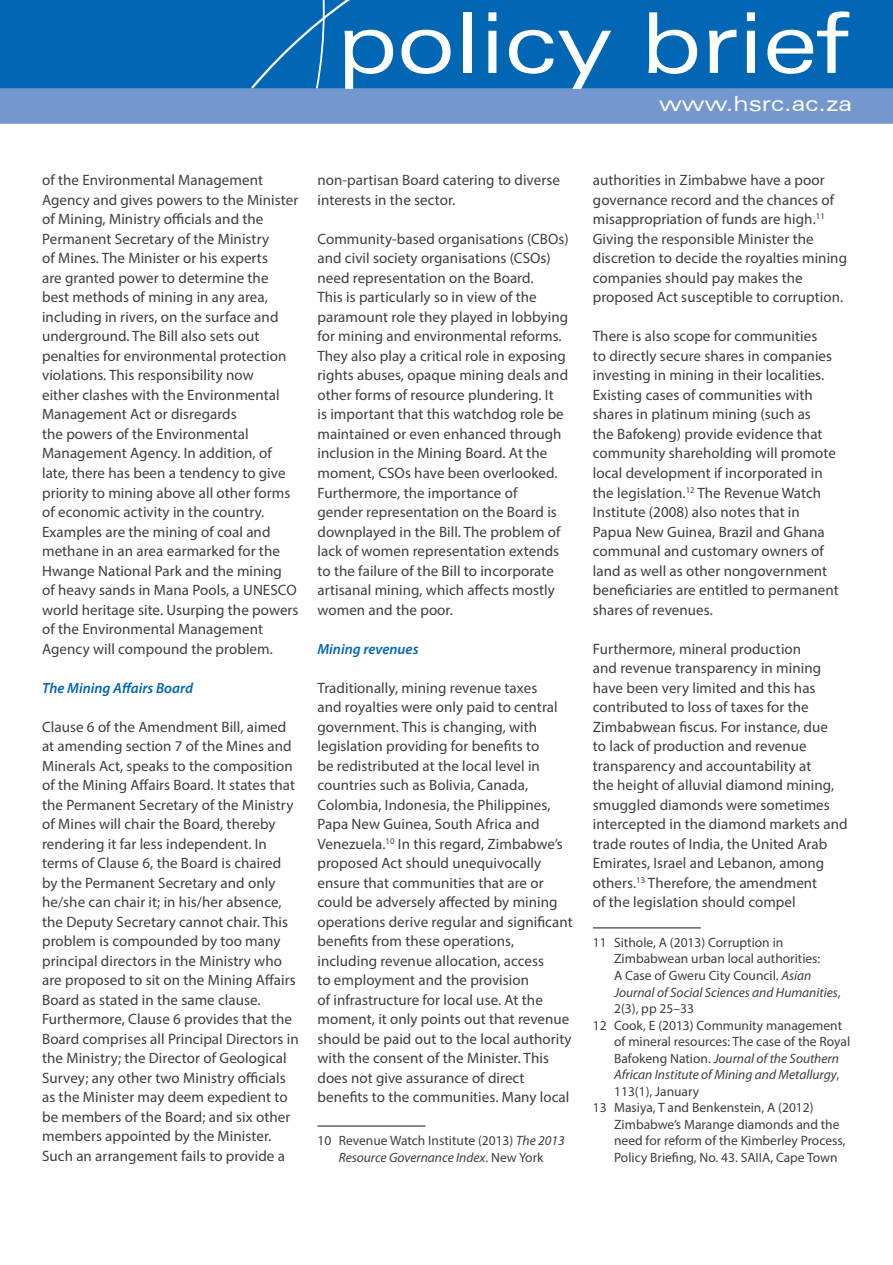
<style>
.page{position:relative;width:893px;height:1265px;background:#fff}
.page>*{position:absolute;margin:0;border:0;box-sizing:border-box;transform-origin:0 0}
.t1{font:expanded 84px "Zurich BT";color:#fff}
.t2{font:expanded 21px "Zurich BT";color:#fff}
.t3{font:15px/19.5px "Myriad Pro";letter-spacing:.005em;color:#3e3e3f}
.t4{font:italic 600 14.7px "Myriad Pro";color:#0166b3}
.t5{font:13.5px/16.5px "Myriad Pro";color:#3e3e3f;text-align:center}
.t6{font:italic 13.5px "Myriad Pro";letter-spacing:-.005em;color:#3e3e3f}
.s1{font-style:italic}
.s2{font-style:normal}
</style>
<div class="page">
<hr style="left:317px;top:1125px;width:108px;height:1px;background:#231f20">
<hr style="left:593px;top:927px;width:108px;height:1px;background:#231f20">
<svg style="left:0;top:0;width:893px;height:124px;background:#2375bb"></svg>
<h1 class="t1" style="left:337px;top:-6px;width:513px">policy brief</h1>
<h2 class="t2" style="left:659px;top:92px;width:195px">www.hsrc.ac.za</h2>
<p class="t3" style="left:42px;top:170px;width:258px">of the Environmental Management Agency and gives powers to the Minister of Mining, Ministry officials and the Permanent Secretary of the Ministry<br>of Mines. The Minister or his experts<br>are granted power to determine the best methods of mining in any area, including in rivers, on the surface and underground. The Bill also sets out penalties for environmental protection violations. This responsibility now<br>either clashes with the Environmental Management Act or disregards<br>the powers of the Environmental Management Agency. In addition, of late, there has been a tendency to give priority to mining above all other forms of economic activity in the country.<br>Examples are the mining of coal and methane in an area earmarked for the Hwange National Park and the mining<br>of heavy sands in Mana Pools, a UNESCO world heritage site. Usurping the powers of the Environmental Management Agency will compound the problem.</p>
<p class="t4" style="left:42px;top:678px;width:153px">The Mining Affairs Board</p>
<p class="t3" style="left:42px;top:716px;width:258px">Clause 6 of the Amendment Bill, aimed at amending section 7 of the Mines and Minerals Act, speaks to the composition of the Mining Affairs Board. It states that the Permanent Secretary of the Ministry of Mines will chair the Board, thereby rendering it far less independent. In terms of Clause 6, the Board is chaired by the Permanent Secretary and only he/she can chair it; in his/her absence, the Deputy Secretary cannot chair. This problem is compounded by too many principal directors in the Ministry who are proposed to sit on the Mining Affairs Board as stated in the same clause.<br>Furthermore, Clause 6 provides that the Board comprises all Principal Directors in the Ministry; the Director of Geological Survey; any other two Ministry officials as the Minister may deem expedient to be members of the Board; and six other members appointed by the Minister.<br>Such an arrangement fails to provide a</p>
<p class="t3" style="left:317px;top:170px;width:244px">non-partisan Board catering to diverse interests in the sector.</p>
<p class="t3" style="left:317px;top:229px;width:253px">Community-based organisations (CBOs) and civil society organisations (CSOs) need representation on the Board.<br>This is particularly so in view of the paramount role they played in lobbying for mining and environmental reforms.<br>They also play a critical role in exposing rights abuses, opaque mining deals and other forms of resource plundering. It<br>is important that this watchdog role be maintained or even enhanced through inclusion in the Mining Board. At the moment, CSOs have been overlooked.<br>Furthermore, the importance of<br>gender representation on the Board is downplayed in the Bill. The problem of lack of women representation extends to the failure of the Bill to incorporate artisanal mining, which affects mostly women and the poor.</p>
<p class="t4" style="left:317px;top:639px;width:103px">Mining revenues</p>
<p class="t3" style="left:317px;top:677px;width:257px">Traditionally, mining revenue taxes<br>and royalties were only paid to central government. This is changing, with legislation providing for benefits to<br>be redistributed at the local level in countries such as Bolivia, Canada, Colombia, Indonesia, the Philippines, Papa New Guinea, South Africa and Venezuela.<sup>10</sup> In this regard, Zimbabwe’s proposed Act should unequivocally ensure that communities that are or could be adversely affected by mining operations derive regular and significant benefits from these operations, including revenue allocation, access<br>to employment and the provision<br>of infrastructure for local use. At the moment, it only points out that revenue should be paid out to the local authority with the consent of the Minister. This does not give assurance of direct benefits to the communities. Many local</p>
<p class="t5" style="left:317px;top:1131px;width:249px">10 Revenue Watch Institute (2013) <span class="s1">The 2013<br>Resource Governance Index</span>. New York</p>
<p class="t3" style="left:593px;top:170px;width:256px">authorities in Zimbabwe have a poor governance record and the chances of misappropriation of funds are high.<sup>11<br></sup>Giving the responsible Minister the discretion to decide the royalties mining companies should pay makes the proposed Act susceptible to corruption.</p>
<p class="t3" style="left:593px;top:326px;width:247px">There is also scope for communities<br>to directly secure shares in companies investing in mining in their localities.<br>Existing cases of communities with shares in platinum mining (such as<br>the Bafokeng) provide evidence that community shareholding will promote local development if incorporated in the legislation.<sup>12</sup> The Revenue Watch Institute (2008) also notes that in Papua New Guinea, Brazil and Ghana communal and customary owners of land as well as other nongovernment beneficiaries are entitled to permanent shares of revenues.</p>
<p class="t3" style="left:593px;top:638px;width:256px">Furthermore, mineral production<br>and revenue transparency in mining have been very limited and this has contributed to loss of taxes for the Zimbabwean fiscus. For instance, due<br>to lack of production and revenue transparency and accountability at<br>the height of alluvial diamond mining, smuggled diamonds were sometimes intercepted in the diamond markets and trade routes of India, the United Arab Emirates, Israel and Lebanon, among others.<sup>13</sup> Therefore, the amendment<br>of the legislation should compel</p>
<p class="t5" style="left:593px;top:933px;width:192px">11 Sithole, A (2013) Corruption in</p>
<p class="t5" style="left:614px;top:950px;width:208px">Zimbabwean urban local authorities:</p>
<p class="t5" style="left:614px;top:966px;width:199px">A Case of Gweru City Council. <span class="s1">Asian</span></p>
<p class="t6" style="left:614px;top:983px;width:228px">Journal of Social Sciences and Humanities<span class="s2">,</span></p>
<p class="t5" style="left:614px;top:999px;width:81px">2(3), pp 25–33</p>
<p class="t5" style="left:593px;top:1016px;width:251px">12 Cook, E (2013) Community management</p>
<p class="t5" style="left:614px;top:1032px;width:237px">of mineral resources: The case of the Royal</p>
<p class="t6" style="left:614px;top:1049px;width:226px"><span class="s2">Bafokeng Nation.</span> Journal of the Southern</p>
<p class="t6" style="left:614px;top:1065px;width:227px">African Institute of Mining and Metallurgy<span class="s2">,</span></p>
<p class="t5" style="left:614px;top:1082px;width:87px">113(1), January</p>
<p class="t5" style="left:593px;top:1098px;width:222px">13 Masiya, T and Benkenstein, A (2012)</p>
<p class="t5" style="left:614px;top:1115px;width:227px">Zimbabwe’s Marange diamonds and the</p>
<p class="t5" style="left:614px;top:1131px;width:233px">need for reform of the Kimberley Process,</p>
<p class="t5" style="left:614px;top:1148px;width:225px">Policy Briefing, No. 43. SAIIA, Cape Town</p>
</div>
